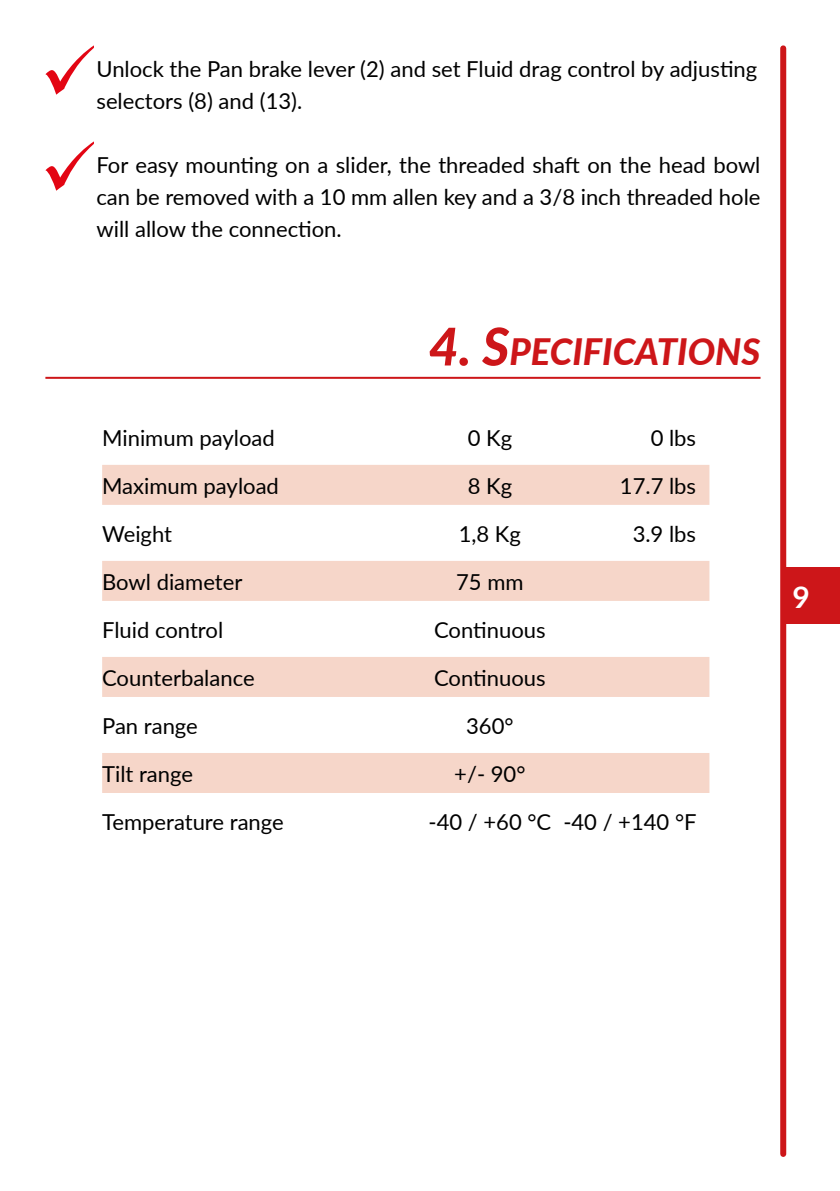
<style>
.page{position:relative;width:840px;height:1191px;background:#fff}
.page>*{position:absolute;margin:0;border:0;box-sizing:border-box;transform-origin:0 0}
.t1{font:italic 800 36.4px "Lato";color:#cd1619}
.t2{font:700 30px "Lato";color:#fff}
.t3{font:22px/32px "Lato";color:#000}
.s1{font-size:52px}
</style>
<div class="page">
<svg style="left:780px;top:48px;width:5px;height:1106px;background:#cf2124"></svg>
<div style="left:782px;top:567px;width:57px;height:57px;background:#cd1619"></div>
<div style="left:102px;top:465px;width:607px;height:40px;background:#f6d6c9"></div>
<div style="left:102px;top:561px;width:607px;height:40px;background:#f6d6c9"></div>
<div style="left:102px;top:657px;width:607px;height:40px;background:#f6d6c9"></div>
<div style="left:102px;top:753px;width:607px;height:40px;background:#f6d6c9"></div>
<svg style="left:45px;top:141px;width:49px;height:50px"></svg>
<svg style="left:45px;top:45px;width:49px;height:50px"></svg>
<hr style="left:45px;top:377px;width:715px;height:2px;background:#cd1619">
<p class="t3" style="left:96px;top:52px;width:662px">Unlock the Pan brake lever (2) and set Fluid drag control by adjusting selectors (8) and (13).</p>
<p class="t3" style="left:96px;top:148px;width:665px;text-align:justify">For easy mounting on a slider, the threaded shaft on the head bowl can be removed with a 10 mm allen key and a 3/8 inch threaded hole will allow the connection.</p>
<h1 class="t1" style="left:428px;top:325px;width:333px"><span class="s1">4. S</span>PECIFICATIONS</h1>
<p class="t3" style="left:102px;top:420px;width:174px">Minimum payload</p>
<p class="t3" style="left:467px;top:420px;width:46px">0 Kg</p>
<p class="t3" style="left:650px;top:420px;width:47px">0 lbs</p>
<p class="t3" style="left:102px;top:468px;width:178px">Maximum payload</p>
<p class="t3" style="left:467px;top:468px;width:46px">8 Kg</p>
<p class="t3" style="left:619px;top:468px;width:78px">17.7 lbs</p>
<p class="t3" style="left:102px;top:516px;width:71px">Weight</p>
<p class="t3" style="left:458px;top:516px;width:64px">1,8 Kg</p>
<p class="t3" style="left:632px;top:516px;width:65px">3.9 lbs</p>
<p class="t3" style="left:102px;top:564px;width:142px">Bowl diameter</p>
<p class="t3" style="left:456px;top:564px;width:69px">75 mm</p>
<p class="t3" style="left:102px;top:612px;width:122px">Fluid control</p>
<p class="t3" style="left:434px;top:612px;width:113px">Continuous</p>
<p class="t3" style="left:102px;top:660px;width:154px">Counterbalance</p>
<p class="t3" style="left:434px;top:660px;width:113px">Continuous</p>
<p class="t3" style="left:102px;top:708px;width:97px">Pan range</p>
<p class="t3" style="left:466px;top:708px;width:49px">360°</p>
<p class="t3" style="left:102px;top:757px;width:92px">Tilt range</p>
<p class="t3" style="left:454px;top:757px;width:73px">+/- 90°</p>
<p class="t3" style="left:102px;top:805px;width:183px">Temperature range</p>
<p class="t3" style="left:428px;top:805px;width:269px">-40 / +60 °C -40 / +140 °F</p>
<h2 class="t2" style="left:792px;top:574px;width:19px">9</h2>
</div>
